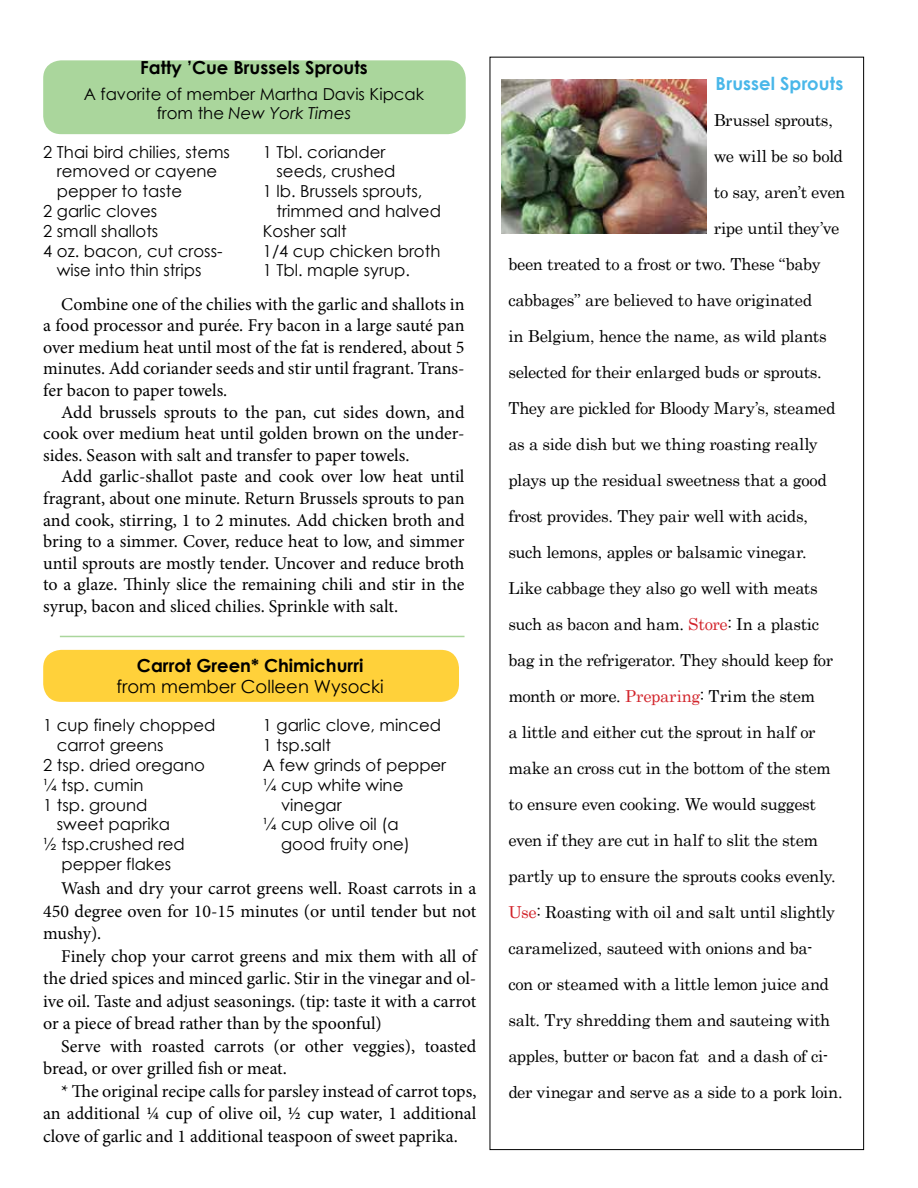
<style>
.page{position:relative;width:918px;height:1188px;background:#fff}
.page>*{position:absolute;margin:0;border:0;box-sizing:border-box;transform-origin:0 0}
.t1{font:18px/21.6px "Minion Pro";color:#000;text-align:justify}
.t2{font:700 18px "Century Gothic";color:#000}
.t3{font:18px "Century Gothic";color:#000}
.t4{font:700 18px "Century Gothic";letter-spacing:.005em;color:#49b7e9}
.t5{font:16.5px "Century";letter-spacing:-.02em;color:#000}
.t6{font:16.5px/19.8px "Century Gothic";color:#000;text-align:center}
.s1{font-style:italic}
.s2{color:#d2232a}
</style>
<div class="page">
<hr style="left:60px;top:636px;width:405px;height:1px;background:#aad69c">
<div style="left:43px;top:60px;width:423px;height:74px;background:#aad69c;border-radius:18px"></div>
<img style="left:501px;top:79px;width:205px;height:154px">
<div style="left:43px;top:650px;width:416px;height:52px;background:#ffd13a;border-radius:18px"></div>
<p class="t2" style="left:140px;top:56px;width:229px">Fatty ’Cue Brussels Sprouts</p>
<p class="t6" style="left:84px;top:84px;width:342px">A favorite of member Martha Davis Kipcak from the <span class="s1">New York Times</span></p>
<p class="t6" style="left:43px;top:142px;width:188px">2 Thai bird chilies, stems</p>
<p class="t6" style="left:57px;top:161px;width:162px">removed or cayene</p>
<p class="t6" style="left:57px;top:181px;width:127px">pepper to taste</p>
<p class="t6" style="left:43px;top:201px;width:115px">2 garlic cloves</p>
<p class="t6" style="left:43px;top:221px;width:117px">2 small shallots</p>
<p class="t6" style="left:43px;top:241px;width:181px">4 oz. bacon, cut cross-</p>
<p class="t6" style="left:57px;top:260px;width:146px">wise into thin strips</p>
<p class="t6" style="left:263px;top:142px;width:124px">1 Tbl. coriander</p>
<p class="t6" style="left:277px;top:161px;width:120px">seeds, crushed</p>
<p class="t6" style="left:263px;top:181px;width:161px">1 lb. Brussels sprouts,</p>
<p class="t6" style="left:277px;top:201px;width:166px">trimmed and halved</p>
<p class="t6" style="left:263px;top:221px;width:85px">Kosher salt</p>
<p class="t6" style="left:263px;top:241px;width:179px">1/4 cup chicken broth</p>
<p class="t6" style="left:263px;top:260px;width:149px">1 Tbl. maple syrup.</p>
<p class="t1" style="left:43px;top:293px;width:423px;text-indent:18px">Combine one of the chilies with the garlic and shallots in a food processor and purée. Fry bacon in a large sauté pan over medium heat until most of the fat is rendered, about 5 minutes. Add coriander seeds and stir until fragrant. Trans&shy;fer bacon to paper towels.</p>
<p class="t1" style="left:43px;top:401px;width:423px;text-indent:18px">Add brussels sprouts to the pan, cut sides down, and cook over medium heat until golden brown on the under&shy;sides. Season with salt and transfer to paper towels.</p>
<p class="t1" style="left:43px;top:466px;width:423px;text-indent:18px">Add garlic-shallot paste and cook over low heat until fragrant, about one minute. Return Brussels sprouts to pan and cook, stirring, 1 to 2 minutes. Add chicken broth and bring to a simmer. Cover, reduce heat to low, and simmer until sprouts are mostly tender. Uncover and reduce broth to a glaze. Thinly slice the remaining chili and stir in the syrup, bacon and sliced chilies. Sprinkle with salt.</p>
<p class="t2" style="left:137px;top:654px;width:228px">Carrot Green* Chimichurri</p>
<p class="t3" style="left:116px;top:676px;width:269px">from member Colleen Wysocki</p>
<p class="t6" style="left:43px;top:715px;width:174px">1 cup finely chopped</p>
<p class="t6" style="left:57px;top:735px;width:108px">carrot greens</p>
<p class="t6" style="left:43px;top:755px;width:163px">2 tsp. dried oregano</p>
<p class="t6" style="left:43px;top:775px;width:102px">¼ tsp. cumin</p>
<p class="t6" style="left:43px;top:794px;width:106px">1 tsp. ground</p>
<p class="t6" style="left:57px;top:814px;width:115px">sweet paprika</p>
<p class="t6" style="left:43px;top:834px;width:143px">½ tsp.crushed red</p>
<p class="t6" style="left:61px;top:854px;width:111px">pepper flakes</p>
<p class="t6" style="left:263px;top:715px;width:180px">1 garlic clove, minced</p>
<p class="t6" style="left:263px;top:735px;width:70px">1 tsp.salt</p>
<p class="t6" style="left:263px;top:755px;width:185px">A few grinds of pepper</p>
<p class="t6" style="left:263px;top:775px;width:142px">¼ cup white wine</p>
<p class="t6" style="left:281px;top:794px;width:62px">vinegar</p>
<p class="t6" style="left:263px;top:814px;width:137px">¼ cup olive oil (a</p>
<p class="t6" style="left:281px;top:834px;width:130px">good fruity one)</p>
<p class="t1" style="left:43px;top:877px;width:435px;line-height:22.5px;text-indent:18px">Wash and dry your carrot greens well. Roast carrots in a 450 degree oven for 10-15 minutes (or until tender but not mushy).</p>
<p class="t1" style="left:43px;top:945px;width:435px;line-height:22.5px;text-indent:18px">Finely chop your carrot greens and mix them with all of the dried spices and minced garlic. Stir in the vinegar and ol&shy;ive oil. Taste and adjust seasonings. (tip: taste it with a carrot or a piece of bread rather than by the spoonful)</p>
<p class="t1" style="left:43px;top:1035px;width:435px;line-height:22.5px;text-indent:18px">Serve with roasted carrots (or other veggies), toasted bread, or over grilled fish or meat.</p>
<p class="t1" style="left:43px;top:1080px;width:435px;line-height:22.5px;text-indent:18px">* The original recipe calls for parsley instead of carrot tops, an additional ¼ cup of olive oil, ½ cup water, 1 additional clove of garlic and 1 additional teaspoon of sweet paprika.</p>
<p class="t4" style="left:716px;top:72px;width:129px">Brussel Sprouts</p>
<p class="t5" style="left:714px;top:106px;width:121px">Brussel sprouts,</p>
<p class="t5" style="left:714px;top:142px;width:131px">we will be so bold</p>
<p class="t5" style="left:714px;top:178px;width:133px">to say, aren’t even</p>
<p class="t5" style="left:714px;top:214px;width:127px">ripe until they’ve</p>
<p class="t5" style="left:508px;top:250px;width:314px">been treated to a frost or two. These “baby</p>
<p class="t5" style="left:508px;top:286px;width:305px">cabbages” are believed to have originated</p>
<p class="t5" style="left:508px;top:322px;width:320px">in Belgium, hence the name, as wild plants</p>
<p class="t5" style="left:508px;top:358px;width:315px">selected for their enlarged buds or sprouts.</p>
<p class="t5" style="left:508px;top:394px;width:329px">They are pickled for Bloody Mary’s, steamed</p>
<p class="t5" style="left:508px;top:430px;width:311px">as a side dish but we thing roasting really</p>
<p class="t5" style="left:508px;top:466px;width:320px">plays up the residual sweetness that a good</p>
<p class="t5" style="left:508px;top:502px;width:301px">frost provides. They pair well with acids,</p>
<p class="t5" style="left:508px;top:538px;width:300px">such lemons, apples or balsamic vinegar.</p>
<p class="t5" style="left:508px;top:574px;width:311px">Like cabbage they also go well with meats</p>
<p class="t5" style="left:508px;top:610px;width:312px">such as bacon and ham. <span class="s2">Store</span>: In a plastic</p>
<p class="t5" style="left:508px;top:646px;width:326px">bag in the refrigerator. They should keep for</p>
<p class="t5" style="left:508px;top:682px;width:308px">month or more. <span class="s2">Preparing</span>: Trim the stem</p>
<p class="t5" style="left:508px;top:718px;width:309px">a little and either cut the sprout in half or</p>
<p class="t5" style="left:508px;top:754px;width:324px">make an cross cut in the bottom of the stem</p>
<p class="t5" style="left:508px;top:790px;width:309px">to ensure even cooking. We would suggest</p>
<p class="t5" style="left:508px;top:826px;width:311px">even if they are cut in half to slit the stem</p>
<p class="t5" style="left:508px;top:862px;width:329px">partly up to ensure the sprouts cooks evenly.</p>
<p class="t5" style="left:508px;top:898px;width:328px"><span class="s2">Use</span>: Roasting with oil and salt until slightly</p>
<p class="t5" style="left:508px;top:934px;width:306px">caramelized, sauteed with onions and ba-</p>
<p class="t5" style="left:508px;top:970px;width:322px">con or steamed with a little lemon juice and</p>
<p class="t5" style="left:508px;top:1006px;width:323px">salt. Try shredding them and sauteing with</p>
<p class="t5" style="left:508px;top:1042px;width:321px">apples, butter or bacon fat and a dash of ci-</p>
<p class="t5" style="left:508px;top:1078px;width:336px">der vinegar and serve as a side to a pork loin.</p>
</div>
